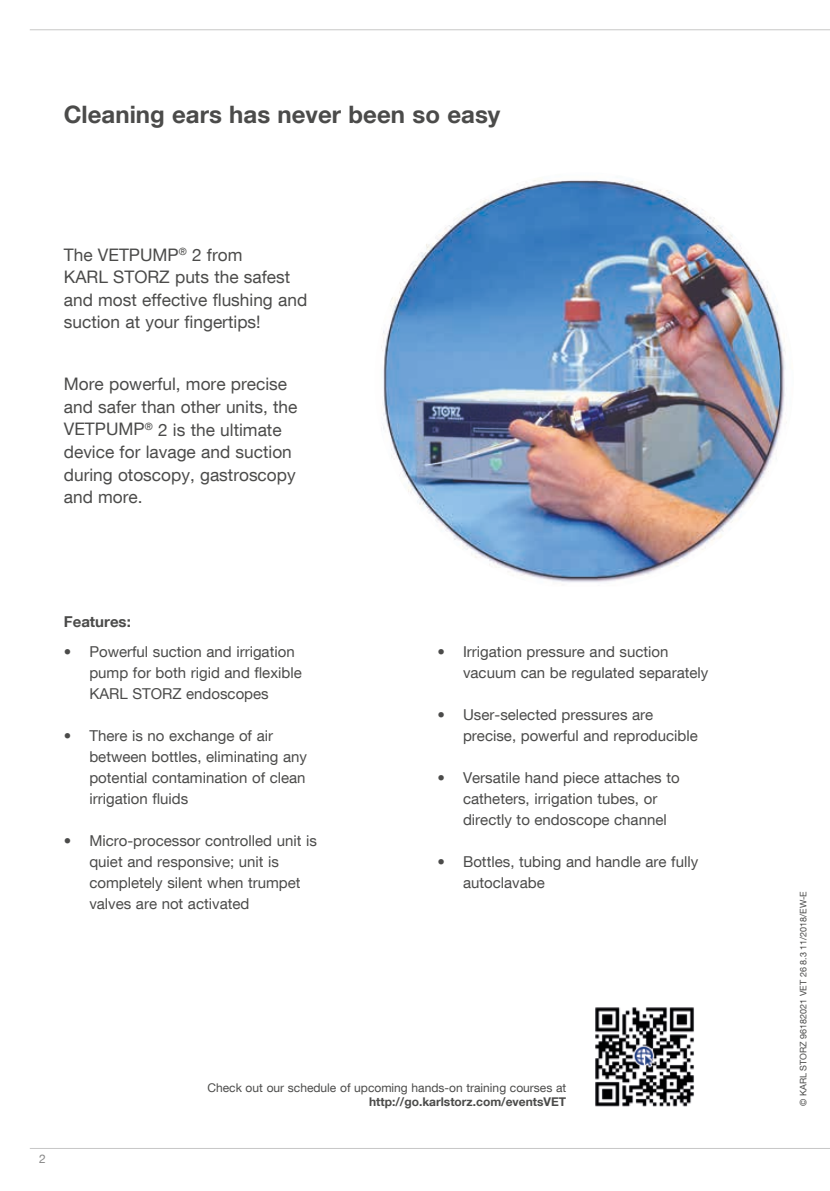
<style>
.page{position:relative;width:830px;height:1191px;background:#fff}
.page>*{position:absolute;margin:0;border:0;box-sizing:border-box;transform-origin:0 0}
.t1{font:700 24px "KS Helvetica Neue";color:#4b4b4a}
.t2{font:17.25px/22.5px "KS Helvetica Neue";color:#4b4b4a}
.t3{font:15px/21px "KS Helvetica Neue";color:#4b4b4a}
.t4{font:700 15px "KS Helvetica Neue";color:#4b4b4a}
.t5{font:12px "KS Helvetica Neue";color:#4b4b4a}
.t6{font:700 12px "KS Helvetica Neue";color:#4b4b4a}
.t7{font:12px "KS Helvetica Neue";color:#878787}
.t8{font:9px "KS Helvetica Neue";color:#4b4b4a}
</style>
<div class="page">
<hr style="left:30px;top:29px;width:799px;height:1px;background:#c7c7c6">
<hr style="left:30px;top:1148px;width:799px;height:1px;background:#c7c7c6">
<img style="left:381px;top:179px;width:406px;height:404px">
<img style="left:595px;top:1007px;width:99px;height:100px">
<h1 class="t1" style="left:64px;top:100px;width:438px">Cleaning ears has never been so easy</h1>
<p class="t2" style="left:64px;top:243px;width:245px">The VETPUMP<sup>®</sup> 2 from<br>KARL STORZ puts the safest and most effective flushing and suction at your fingertips!</p>
<p class="t2" style="left:64px;top:373px;width:235px">More powerful, more precise and safer than other units, the<br>VETPUMP<sup>®</sup> 2 is the ultimate device for lavage and suction during otoscopy, gastroscopy and more.</p>
<p class="t4" style="left:64px;top:612px;width:68px">Features:</p>
<p class="t3" style="left:89px;top:641px;width:214px;text-indent:-26px">• Powerful suction and irrigation pump for both rigid and flexible<br>KARL STORZ endoscopes</p>
<p class="t3" style="left:89px;top:725px;width:219px;text-indent:-26px">• There is no exchange of air between bottles, eliminating any potential contamination of clean irrigation fluids</p>
<p class="t3" style="left:89px;top:830px;width:229px;text-indent:-26px">• Micro-processor controlled unit is quiet and responsive; unit is completely silent when trumpet valves are not activated</p>
<p class="t3" style="left:463px;top:641px;width:247px;text-indent:-26px">• Irrigation pressure and suction vacuum can be regulated separately</p>
<p class="t3" style="left:463px;top:704px;width:236px;text-indent:-26px">• User-selected pressures are precise, powerful and reproducible</p>
<p class="t3" style="left:463px;top:767px;width:218px;text-indent:-26px">• Versatile hand piece attaches to catheters, irrigation tubes, or directly to endoscope channel</p>
<p class="t3" style="left:463px;top:851px;width:236px;text-indent:-26px">• Bottles, tubing and handle are fully autoclavabe</p>
<p class="t7" style="left:39px;top:1151px;width:8px">2</p>
<p class="t5" style="left:207px;top:1080px;width:360px">Check out our schedule of upcoming hands-on training courses at</p>
<p class="t6" style="left:369px;top:1094px;width:198px">http://go.karlstorz.com/eventsVET</p>
<p class="t8" style="left:797px;top:1106px;width:216px;rotate:-90deg">© KARL STORZ 96182021 VET 26 8.3 11/2018/EW-E</p>
</div>
